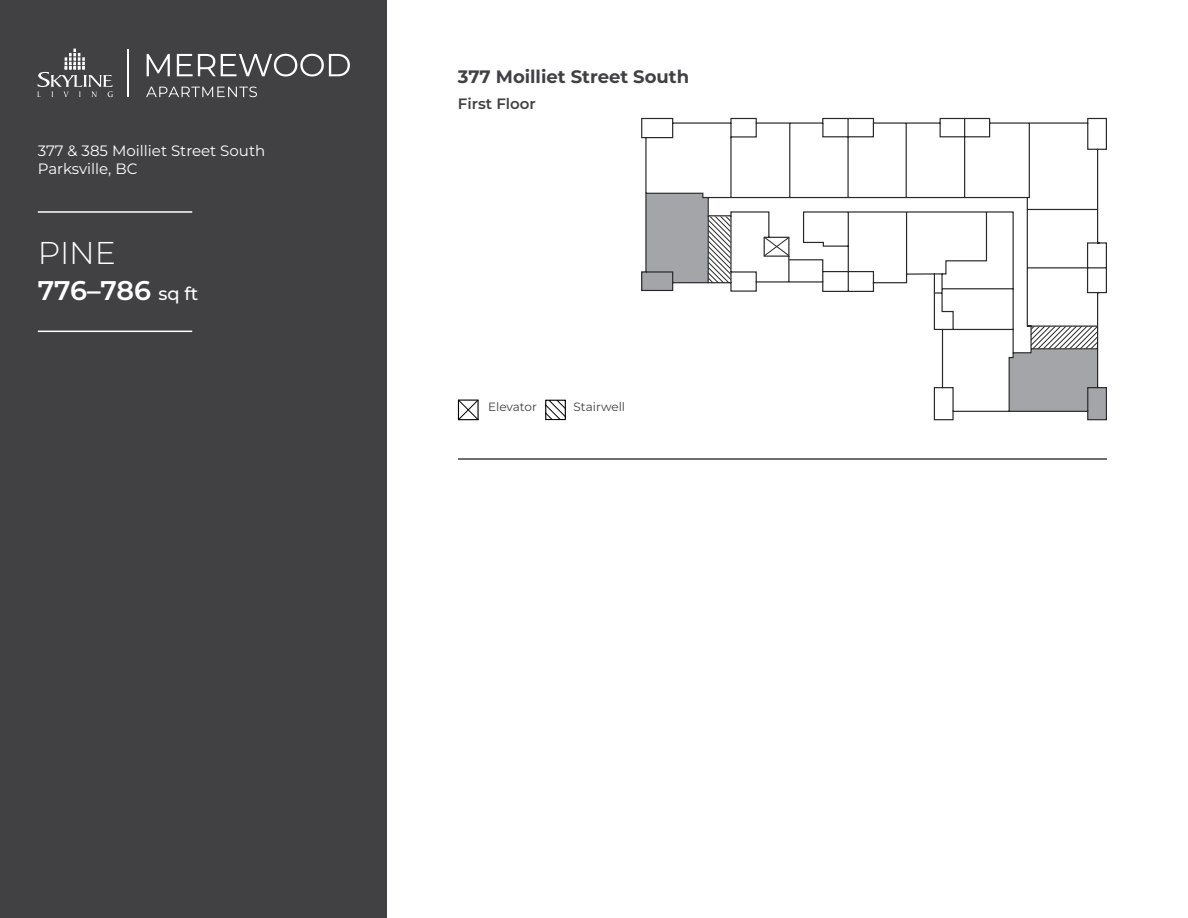
<style>
.page{position:relative;width:1188px;height:918px;background:#fff}
.page>*{position:absolute;margin:0;border:0;box-sizing:border-box;transform-origin:0 0}
.t1{font:300 31.5px "Montserrat";color:#fff}
.t2{font:600 27px "Montserrat";letter-spacing:-.01em;color:#fff}
.t3{font:700 18px "Montserrat";color:#414042}
.t4{font:15px "Montserrat";color:#fff}
.t5{font:600 15px "Montserrat";color:#414042}
.t6{font:12px "Montserrat";color:#414042}
.s1{font-weight:500;font-size:18px}
</style>
<div class="page">
<div style="left:0;top:0;width:386px;height:918px;background:#414042"></div>
<svg style="left:38px;top:49px;width:75px;height:48px"></svg>
<svg style="left:147px;top:54px;width:23px;height:22px"></svg>
<svg style="left:177px;top:54px;width:173px;height:22px"></svg>
<svg style="left:146px;top:87px;width:111px;height:10px"></svg>
<hr style="left:127px;top:49px;width:1px;height:48px;background:#fff">
<hr style="left:38px;top:211px;width:154px;height:2px;background:#fff">
<hr style="left:38px;top:331px;width:154px;height:1px;background:#fff">
<hr style="left:458px;top:458px;width:649px;height:2px;background:#404041">
<svg style="left:641px;top:117px;width:466px;height:304px"></svg>
<svg style="left:1009px;top:326px;width:97px;height:93px"></svg>
<svg style="left:642px;top:194px;width:89px;height:96px"></svg>
<svg style="left:764px;top:237px;width:60px;height:36px"></svg>
<svg style="left:547px;top:402px;width:17px;height:16px"></svg>
<div style="left:545px;top:400px;width:21px;height:20px;border:1px solid #000"></div>
<svg style="left:460px;top:402px;width:17px;height:16px"></svg>
<div style="left:458px;top:400px;width:21px;height:20px;border:1px solid #000"></div>
<p class="t4" style="left:38px;top:140px;width:229px">377 &amp; 385 Moilliet Street South</p>
<p class="t4" style="left:38px;top:158px;width:101px">Parksville, BC</p>
<p class="t1" style="left:38px;top:231px;width:80px">PINE</p>
<p class="t2" style="left:38px;top:271px;width:162px">776–786 <span class="s1">sq ft</span></p>
<p class="t3" style="left:458px;top:63px;width:233px">377 Moilliet Street South</p>
<p class="t5" style="left:458px;top:93px;width:79px">First Floor</p>
<p class="t6" style="left:488px;top:398px;width:50px">Elevator</p>
<p class="t6" style="left:574px;top:398px;width:53px">Stairwell</p>
</div>
